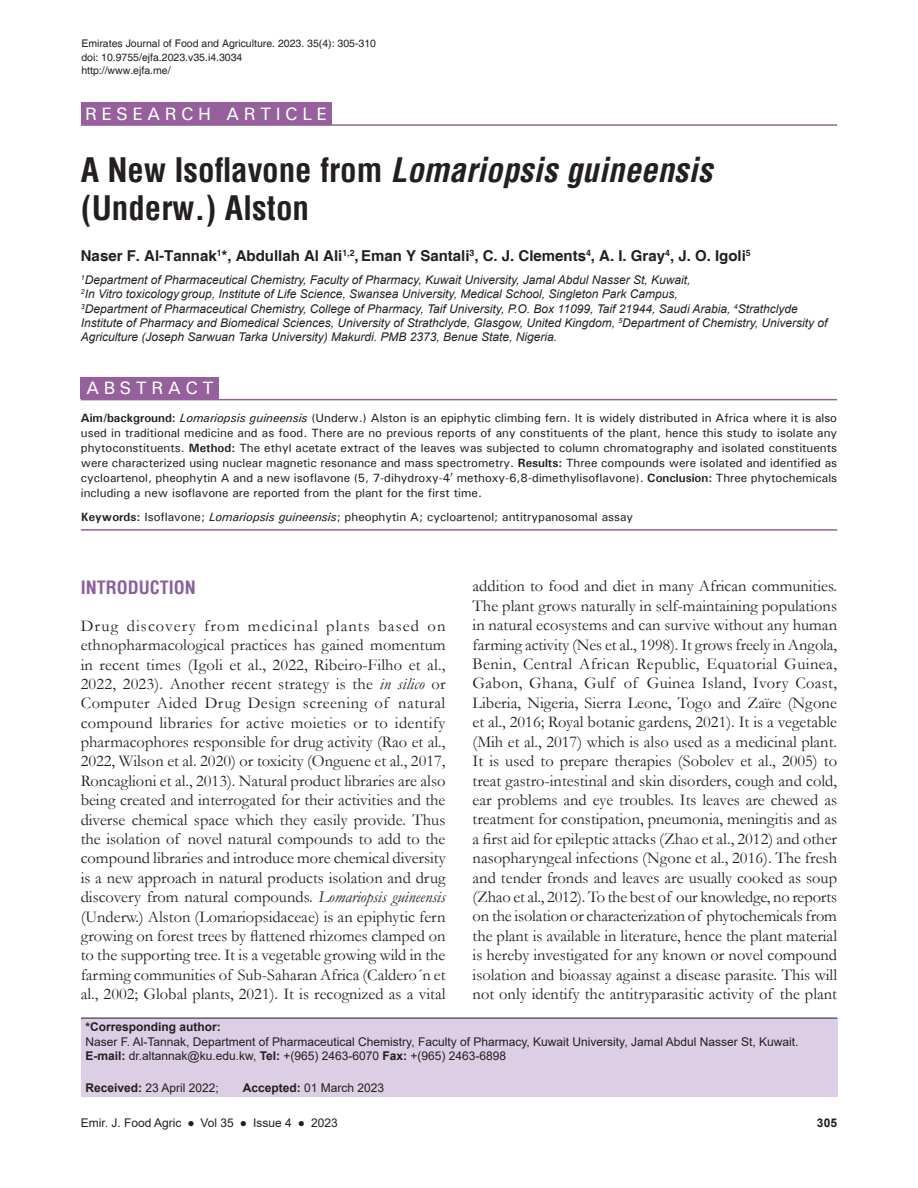
<style>
.page{position:relative;width:918px;height:1188px;background:#fff}
.page>*{position:absolute;margin:0;border:0;box-sizing:border-box;transform-origin:0 0}
.AT{font:700 condensed 33px/37.5px "Helvetica";color:#231f20}
.AH{font:18px "Univers Medium 2";letter-spacing:.25em;color:#fff}
.t1{font:18px "Helvetica Condensed Bold 2";color:#8a5f9d}
.ABSH{font:18px "Univers Medium 2";letter-spacing:.25em;color:#fff}
.TX{font:16.5px/19.4px "Garamond 2";color:#231f20;text-align:justify}
.AU{font:700 15px "Helvetica";color:#231f20}
.ABS{font:12px/15px "Univers Medium 2";color:#231f20;text-align:justify}
.AFF{font:italic 12px/14.4px "Arial";color:#231f20}
.ADD{font:12px/14.4px "Arial";color:#231f20}
.KWD{font:500 12px "Univers";color:#231f20}
.His{font:12px "Arial";color:#231f20}
.RF_L{font:12px "Arial";color:#231f20}
.RF_L-2{font:700 12px "Arial";color:#231f20}
.Journal{font:10.5px "Helvetica";color:#231f20}
.s1{font-style:italic}
.s2{font-family:"Univers";font-weight:700}
.s3{font-family:"Univers";font-weight:500;font-style:italic}
.s4{font-family:"Univers";font-weight:500}
.s5{font-family:"Cambria Math"}
.s6{font-weight:700}
.s7{font-family:"Garamond";font-style:italic}
.s8{font-family:"Garamond"}
</style>
<div class="page">
<hr style="left:81px;top:529px;width:756px;height:2px;background:#95609c">
<hr style="left:81px;top:124px;width:756px;height:2px;background:#95609c">
<div style="left:81px;top:377px;width:138px;height:22px;background:#95609c"></div>
<hr style="left:81px;top:399px;width:756px;height:1px;background:#95609c">
<div style="left:81px;top:1018px;width:756px;height:78px;background:#dccee4"></div>
<hr style="left:81px;top:1018px;width:756px;height:1px;background:#1d1e1f">
<div style="left:81px;top:102px;width:250px;height:23px;background:#95609c"></div>
<p class="Journal" style="left:81px;top:37px;width:296px">Emirates Journal of Food and Agriculture. 2023. 35(4): 305-310</p>
<p class="Journal" style="left:81px;top:51px;width:163px">doi: 10.9755/ejfa.2023.v35.i4.3034</p>
<p class="Journal" style="left:81px;top:64px;width:91px">http://www.ejfa.me/</p>
<p class="AH" style="left:85px;top:102px;width:243px">RESEARCH ARTICLE</p>
<p class="AT" style="left:81px;top:151px;width:633px">A New Isoflavone from <span class="s1">Lomariopsis guineensis </span>(Underw.) Alston</p>
<p class="AU" style="left:81px;top:247px;width:671px">Naser F. Al-Tannak<sup>1</sup>*, Abdullah Al Ali<sup>1,2</sup>, Eman Y Santali<sup>3</sup>, C. J. Clements<sup>4</sup>, A. I. Gray<sup>4</sup>, J. O. Igoli<sup>5</sup></p>
<p class="AFF" style="left:81px;top:273px;width:748px"><sup>1</sup>Department of Pharmaceutical Chemistry, Faculty of Pharmacy, Kuwait University, Jamal Abdul Nasser St, Kuwait,<br><sup>2</sup>In Vitro toxicology group, Institute of Life Science, Swansea University, Medical School, Singleton Park Campus,<br><sup>3</sup>Department of Pharmaceutical Chemistry, College of Pharmacy, Taif University, P.O. Box 11099, Taif 21944, Saudi Arabia, <sup>4</sup>Strathclyde Institute of Pharmacy and Biomedical Sciences, University of Strathclyde, Glasgow, United Kingdom, <sup>5</sup>Department of Chemistry, University of Agriculture (Joseph Sarwuan Tarka University) Makurdi. PMB 2373, Benue State, Nigeria.</p>
<p class="ABSH" style="left:86px;top:377px;width:129px">ABSTRACT</p>
<p class="ABS" style="left:81px;top:410px;width:758px"><span class="s2">Aim/background:</span> <span class="s3">Lomariopsis guineensis</span> (Underw.) Alston is an epiphytic climbing fern. It is widely distributed in Africa where it is also used in traditional medicine and as food. There are no previous reports of any constituents of the plant, hence this study to isolate any phytoconstituents. <span class="s2">Method:</span> The ethyl acetate extract of the leaves was subjected to column chromatography and isolated constituents were characterized using nuclear magnetic resonance and mass spectrometry. <span class="s2">Results:</span> <span class="s4">Three compounds were isolated and identified as cycloartenol, pheophytin A and a new isoflavone (5, 7-dihydroxy-4</span><span class="s5">′</span> <span class="s4">methoxy-6,8-dimethylisoflavone).</span> <span class="s2">Conclusion:</span> Three phytochemicals <span class="s4">including a new isoflavone are reported from the plant for the first time.</span></p>
<p class="KWD" style="left:81px;top:509px;width:554px"><span class="s6">Keywords:</span> Isoflavone; <span class="s1">Lomariopsis guineensis</span>; pheophytin A; cycloartenol; antitrypanosomal assay</p>
<h1 class="t1" style="left:81px;top:576px;width:117px">INTRODUCTION</h1>
<p class="TX" style="left:81px;top:616px;width:366px">Drug discovery from medicinal plants based on ethnopharmacological practices has gained momentum in recent times (Igoli et al., 2022, Ribeiro-Filho et al., 2022, 2023). Another recent strategy is the <span class="s7">in silico</span> or Computer Aided Drug Design screening of natural compound libraries for active moieties or to identify pharmacophores responsible for drug activity (Rao et al., 2022, Wilson et al. 2020) or toxicity (Onguene et al., 2017, Roncaglioni et al., 2013). Natural product libraries are also being created and interrogated for their activities and the diverse chemical space which they easily provide. Thus the isolation of novel natural compounds to add to the compound libraries and introduce more chemical diversity is a new approach in natural products isolation and drug discovery from natural compounds. <span class="s7">Lomariopsis guineensis </span>(Underw.) Alston (Lomariopsidaceae) is an epiphytic fern <span class="s8">growing on forest trees by flattened rhizomes clamped on </span>to the supporting tree. It is a vegetable growing wild in the farming communities of Sub-Saharan Africa (Caldero´n et <span class="s8">al., 2002; Global plants, 2021). It is recognized as a vital</span></p>
<p class="TX" style="left:473px;top:576px;width:366px">addition to food and diet in many African communities.<br>The plant grows naturally in self-maintaining populations in natural ecosystems and can survive without any human farming activity (Nes et al., 1998). It grows freely in Angola, Benin, Central African Republic, Equatorial Guinea, Gabon, Ghana, Gulf of Guinea Island, Ivory Coast, Liberia, Nigeria, Sierra Leone, Togo and Zaïre (Ngone et al., 2016; Royal botanic gardens, 2021). It is a vegetable (Mih et al., 2017) which is also used as a medicinal plant.<br>It is used to prepare therapies (Sobolev et al., 2005) to treat gastro-intestinal and skin disorders, cough and cold, ear problems and eye troubles. Its leaves are chewed as treatment for constipation, pneumonia, meningitis and as <span class="s8">a first aid for epileptic attacks (Zhao et al., 2012) and other </span>nasopharyngeal infections (Ngone et al., 2016). The fresh and tender fronds and leaves are usually cooked as soup (Zhao et al., 2012). To the best of our knowledge, no reports <span class="s8">on the isolation or characterization of phytochemicals from </span>the plant is available in literature, hence the plant material is hereby investigated for any known or novel compound isolation and bioassay against a disease parasite. This will not only identify the antitryparasitic activity of the plant</p>
<p class="ADD" style="left:85px;top:1020px;width:714px"><span class="s6">*Corresponding author:<br></span>Naser F. Al-Tannak, Department of Pharmaceutical Chemistry, Faculty of Pharmacy, Kuwait University, Jamal Abdul Nasser St, Kuwait.<br><span class="s6">E-mail:</span> dr.altannak@ku.edu.kw, <span class="s6">Tel:</span> +(965) 2463-6070 <span class="s6">Fax:</span> +(965) 2463-6898</p>
<p class="His" style="left:85px;top:1079px;width:135px"><span class="s6">Received:</span> 23 April 2022;</p>
<p class="His" style="left:243px;top:1079px;width:143px"><span class="s6">Accepted:</span> 01 March 2023</p>
<p class="RF_L" style="left:81px;top:1114px;width:259px">Emir. J. Food Agric ● Vol 35 ● Issue 4 ● 2023</p>
<p class="RF_L-2" style="left:817px;top:1114px;width:22px">305</p>
</div>
